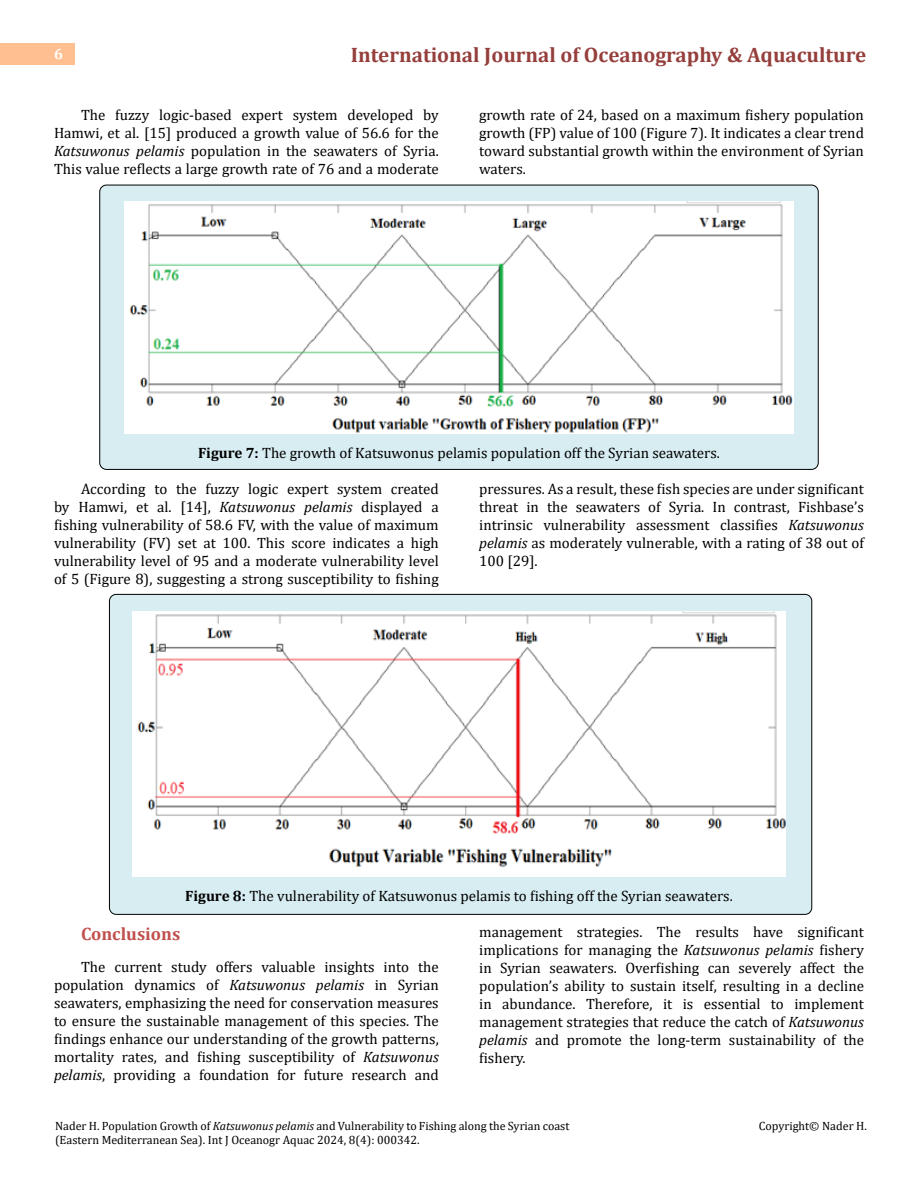
<style>
.page{position:relative;width:918px;height:1188px;background:#fff}
.page>*{position:absolute;margin:0;border:0;box-sizing:border-box;transform-origin:0 0}
.t1{font:700 21px "Cambria";color:#953f3c}
.t2{font:700 18px "Cambria";color:#c0504d}
.t3{font:15px/18px "Cambria";color:#000;text-align:justify}
.t4{font:700 15px "Cambria";color:#fff}
.t5{font:12px/14.4px "Cambria";color:#000}
.s1{font-style:italic}
.s2{font-weight:700}
</style>
<div class="page">
<div style="left:0;top:43px;width:75px;height:21px;background:#ffbf91"></div>
<div style="left:109px;top:594px;width:703px;height:320px;background:#d8edf2;border-radius:7px"></div>
<div style="left:100px;top:185px;width:718px;height:284px;background:#d8edf2;border-radius:7px"></div>
<img style="left:124px;top:201px;width:670px;height:232px">
<img style="left:132px;top:612px;width:654px;height:264px">
<p class="t4" style="left:54px;top:44px;width:10px">6</p>
<h1 class="t1" style="left:351px;top:40px;width:517px">International Journal of Oceanography &amp; Aquaculture</h1>
<p class="t3" style="left:54px;top:105px;width:386px;text-indent:27px">The fuzzy logic-based expert system developed by Hamwi, et al. [15] produced a growth value of 56.6 for the <span class="s1">Katsuwonus pelamis</span> population in the seawaters of Syria.<br>This value reflects a large growth rate of 76 and a moderate</p>
<p class="t3" style="left:479px;top:105px;width:386px">growth rate of 24, based on a maximum fishery population growth (FP) value of 100 (Figure 7). It indicates a clear trend toward substantial growth within the environment of Syrian waters.</p>
<p class="t3" style="left:198px;top:444px;width:523px"><span class="s2">Figure 7:</span> The growth of Katsuwonus pelamis population off the Syrian seawaters.</p>
<p class="t3" style="left:54px;top:480px;width:386px;text-indent:27px">According to the fuzzy logic expert system created by Hamwi, et al. [14], <span class="s1">Katsuwonus pelamis</span> displayed a fishing vulnerability of 58.6 FV, with the value of maximum vulnerability (FV) set at 100. This score indicates a high vulnerability level of 95 and a moderate vulnerability level of 5 (Figure 8), suggesting a strong susceptibility to fishing</p>
<p class="t3" style="left:479px;top:480px;width:386px">pressures. As a result, these fish species are under significant threat in the seawaters of Syria. In contrast, Fishbase’s intrinsic vulnerability assessment classifies <span class="s1">Katsuwonus pelamis</span> as moderately vulnerable, with a rating of 38 out of 100 [29].</p>
<p class="t3" style="left:185px;top:887px;width:549px"><span class="s2">Figure 8:</span> The vulnerability of Katsuwonus pelamis to fishing off the Syrian seawaters.</p>
<p class="t2" style="left:81px;top:921px;width:101px">Conclusions</p>
<p class="t3" style="left:54px;top:957px;width:386px;text-indent:27px">The current study offers valuable insights into the population dynamics of <span class="s1">Katsuwonus pelamis</span> in Syrian seawaters, emphasizing the need for conservation measures to ensure the sustainable management of this species. The findings enhance our understanding of the growth patterns, mortality rates, and fishing susceptibility of <span class="s1">Katsuwonus pelamis</span>, providing a foundation for future research and</p>
<p class="t3" style="left:479px;top:923px;width:386px">management strategies. The results have significant implications for managing the <span class="s1">Katsuwonus pelamis</span> fishery in Syrian seawaters. Overfishing can severely affect the population’s ability to sustain itself, resulting in a decline in abundance. Therefore, it is essential to implement management strategies that reduce the catch of <span class="s1">Katsuwonus pelamis</span> and promote the long-term sustainability of the fishery.</p>
<p class="t5" style="left:55px;top:1118px;width:516px">Nader H. Population Growth of <span class="s1">Katsuwonus pelamis</span> and Vulnerability to Fishing along the Syrian coast (Eastern Mediterranean Sea). Int J Oceanogr Aquac 2024, 8(4): 000342.</p>
<p class="t5" style="left:759px;top:1118px;width:110px">Copyright© Nader H.</p>
</div>
